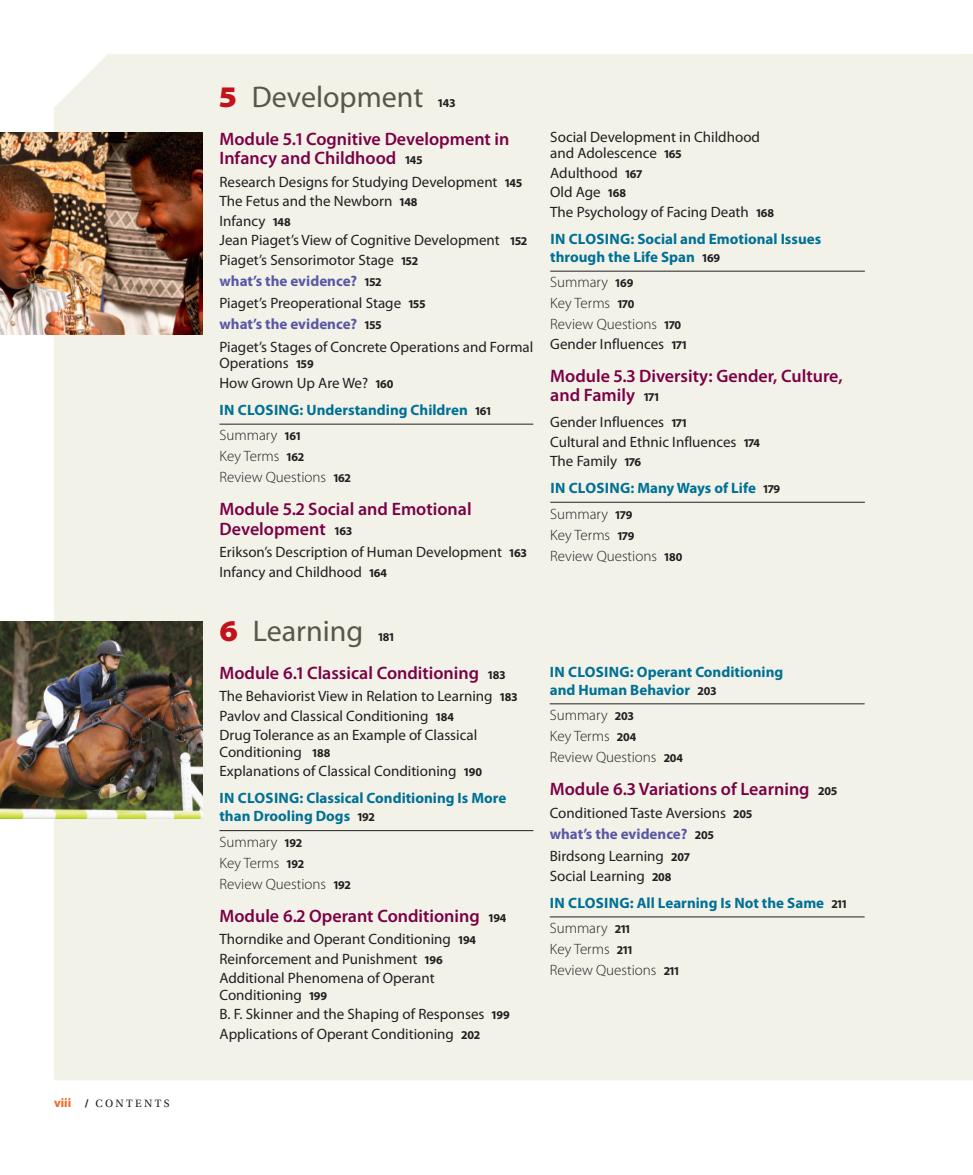
<style>
.page{position:relative;width:973px;height:1175px;background:#fff}
.page>*{position:absolute;margin:0;border:0;box-sizing:border-box;transform-origin:0 0}
.t1{font:30px "Myriad Pro";color:#58574a}
.t2{font:600 18px/19.5px "Myriad Pro";color:#7b0046}
.t3{font:15px/19.5px "Myriad Pro";color:#231f20}
.t4{font:700 15px/18px "Myriad Pro";color:#007095}
.t5{font:300 15px/21px "Myriad Pro";color:#231f20}
.t6{font:700 12px "Myriad Pro";color:#231f20}
.t7{font:11.25px "Utopia Std";color:#231f20}
.s1{font-family:"Myriad Pro";font-weight:700;font-size:12.75px;color:#f36421}
.s2{font-family:"Myriad Pro";font-weight:700}
.s3{font-weight:900;font-stretch:semi-expanded;color:#c4121a}
.s4{font-weight:700;font-size:12px;color:#231f20}
.s5{font-weight:700;font-size:12px}
.s6{font-weight:700;color:#5a57a5}
.s7{font-size:12px;color:#231f20}
.s8{font-weight:300;color:#231f20}
</style>
<div class="page">
<div style="left:54px;top:54px;width:918px;height:1026px;background:#f2f2e9"></div>
<hr style="left:549px;top:703px;width:315px;height:1px;background:#231f20">
<hr style="left:549px;top:916px;width:315px;height:1px;background:#231f20">
<hr style="left:219px;top:830px;width:314px;height:1px;background:#231f20">
<hr style="left:550px;top:271px;width:314px;height:1px;background:#231f20">
<hr style="left:550px;top:502px;width:314px;height:1px;background:#231f20">
<hr style="left:219px;top:424px;width:314px;height:1px;background:#231f20">
<img style="left:0;top:132px;width:202px;height:202px">
<img style="left:0;top:621px;width:202px;height:197px">
<p class="t7" style="left:54px;top:1097px;width:116px"><span class="s1">viii</span> <span class="s2">/</span> C ON TEN TS</p>
<h1 class="t1" style="left:219px;top:80px;width:205px"><span class="s3">5</span> Development</h1>
<p class="t6" style="left:438px;top:96px;width:18px">143</p>
<p class="t2" style="left:219px;top:129px;width:291px">Module 5.1 Cognitive Development in<br>Infancy and Childhood <span class="s4">145</span></p>
<p class="t3" style="left:219px;top:172px;width:309px">Research Designs for Studying Development <span class="s5">145<br></span>The Fetus and the Newborn <span class="s5">148<br></span>Infancy <span class="s5">148<br></span>Jean Piaget’s View of Cognitive Development <span class="s5">152<br></span>Piaget’s Sensorimotor Stage <span class="s5">152</span></p>
<p class="t3" style="left:219px;top:270px;width:207px;line-height:22.5px"><span class="s6">what’s the evidence?</span> <span class="s5">152<br></span>Piaget’s Preoperational Stage <span class="s5">155</span></p>
<p class="t3" style="left:219px;top:313px;width:315px;line-height:22.5px"><span class="s6">what’s the evidence?</span> <span class="s5">155<br></span>Piaget’s Stages of Concrete Operations and Formal</p>
<p class="t3" style="left:219px;top:354px;width:175px">Operations <span class="s5">159<br></span>How Grown Up Are We? <span class="s5">160</span></p>
<p class="t4" style="left:219px;top:397px;width:273px;line-height:25.5px">In Closing: Understanding Children <span class="s7">161<br></span><span class="s8">Summary</span> <span class="s7">161</span></p>
<p class="t5" style="left:219px;top:446px;width:133px">Key Terms <span class="s5">162<br></span>Review Questions <span class="s5">162</span></p>
<p class="t2" style="left:219px;top:500px;width:253px">Module 5.2 Social and Emotional<br>Development <span class="s4">163</span></p>
<p class="t3" style="left:219px;top:543px;width:309px">Erikson’s Description of Human Development <span class="s5">163<br></span>Infancy and Childhood <span class="s5">164</span></p>
<h1 class="t1" style="left:219px;top:614px;width:145px"><span class="s3">6</span> Learning</h1>
<p class="t6" style="left:378px;top:630px;width:17px">181</p>
<p class="t2" style="left:219px;top:663px;width:287px">Module 6.1 Classical Conditioning <span class="s4">183</span></p>
<p class="t3" style="left:219px;top:687px;width:299px">The Behaviorist View in Relation to Learning <span class="s5">183<br></span>Pavlov and Classical Conditioning <span class="s5">184<br></span>Drug Tolerance as an Example of Classical</p>
<p class="t3" style="left:219px;top:742px;width:264px">Conditioning <span class="s5">188<br></span>Explanations of Classical Conditioning <span class="s5">190</span></p>
<p class="t4" style="left:219px;top:789px;width:288px">In Closing: Classical Conditioning Is More than Drooling Dogs <span class="s7">192</span></p>
<p class="t5" style="left:219px;top:831px;width:133px">Summary <span class="s5">192<br></span>Key Terms <span class="s5">192<br></span>Review Questions <span class="s5">192</span></p>
<p class="t2" style="left:219px;top:906px;width:288px">Module 6.2 Operant Conditioning <span class="s4">194</span></p>
<p class="t3" style="left:219px;top:930px;width:258px">Thorndike and Operant Conditioning <span class="s5">194<br></span>Reinforcement and Punishment <span class="s5">196<br></span>Additional Phenomena of Operant</p>
<p class="t3" style="left:219px;top:985px;width:292px">Conditioning <span class="s5">199<br></span>B. F. Skinner and the Shaping of Responses <span class="s5">199<br></span>Applications of Operant Conditioning <span class="s5">202</span></p>
<p class="t3" style="left:550px;top:129px;width:211px;line-height:16.5px">Social Development in Childhood and Adolescence <span class="s5">165</span></p>
<p class="t3" style="left:550px;top:163px;width:225px">Adulthood <span class="s5">167<br></span>Old Age <span class="s5">168<br></span>The Psychology of Facing Death <span class="s5">168</span></p>
<p class="t4" style="left:550px;top:230px;width:272px">In Closing: Social and Emotional Issues through the Life Span <span class="s7">169</span></p>
<p class="t5" style="left:550px;top:272px;width:132px">Summary <span class="s5">169<br></span>Key Terms <span class="s5">170<br></span>Review Questions <span class="s5">170</span></p>
<p class="t3" style="left:550px;top:334px;width:138px">Gender Influences <span class="s5">171</span></p>
<p class="t2" style="left:550px;top:366px;width:294px">Module 5.3 Diversity: Gender, Culture, and Family <span class="s4">171</span></p>
<p class="t3" style="left:550px;top:412px;width:211px">Gender Influences <span class="s5">171<br></span>Cultural and Ethnic Influences <span class="s5">174<br></span>The Family <span class="s5">176</span></p>
<p class="t4" style="left:550px;top:475px;width:231px;line-height:25.5px">In Closing: Many Ways of Life <span class="s7">179<br></span><span class="s8">Summary</span> <span class="s7">179</span></p>
<p class="t5" style="left:550px;top:524px;width:134px">Key Terms <span class="s5">179<br></span>Review Questions <span class="s5">180</span></p>
<p class="t4" style="left:549px;top:663px;width:235px">In Closing: Operant Conditioning and Human Behavior <span class="s7">203</span></p>
<p class="t5" style="left:549px;top:705px;width:135px">Summary <span class="s5">203<br></span>Key Terms <span class="s5">204<br></span>Review Questions <span class="s5">204</span></p>
<p class="t2" style="left:549px;top:779px;width:289px">Module 6.3 Variations of Learning <span class="s4">205</span></p>
<p class="t3" style="left:549px;top:802px;width:204px;line-height:21px">Conditioned Taste Aversions <span class="s5">205 </span><span class="s6">what’s the evidence?</span> <span class="s5">205</span></p>
<p class="t3" style="left:549px;top:846px;width:141px">Birdsong Learning <span class="s5">207<br></span>Social Learning <span class="s5">208</span></p>
<p class="t4" style="left:549px;top:890px;width:298px;line-height:25.5px">In Closing: All Learning Is Not the Same <span class="s7">211<br></span><span class="s8">Summary</span> <span class="s7">211</span></p>
<p class="t5" style="left:549px;top:939px;width:131px">Key Terms <span class="s5">211<br></span>Review Questions <span class="s5">211</span></p>
</div>
